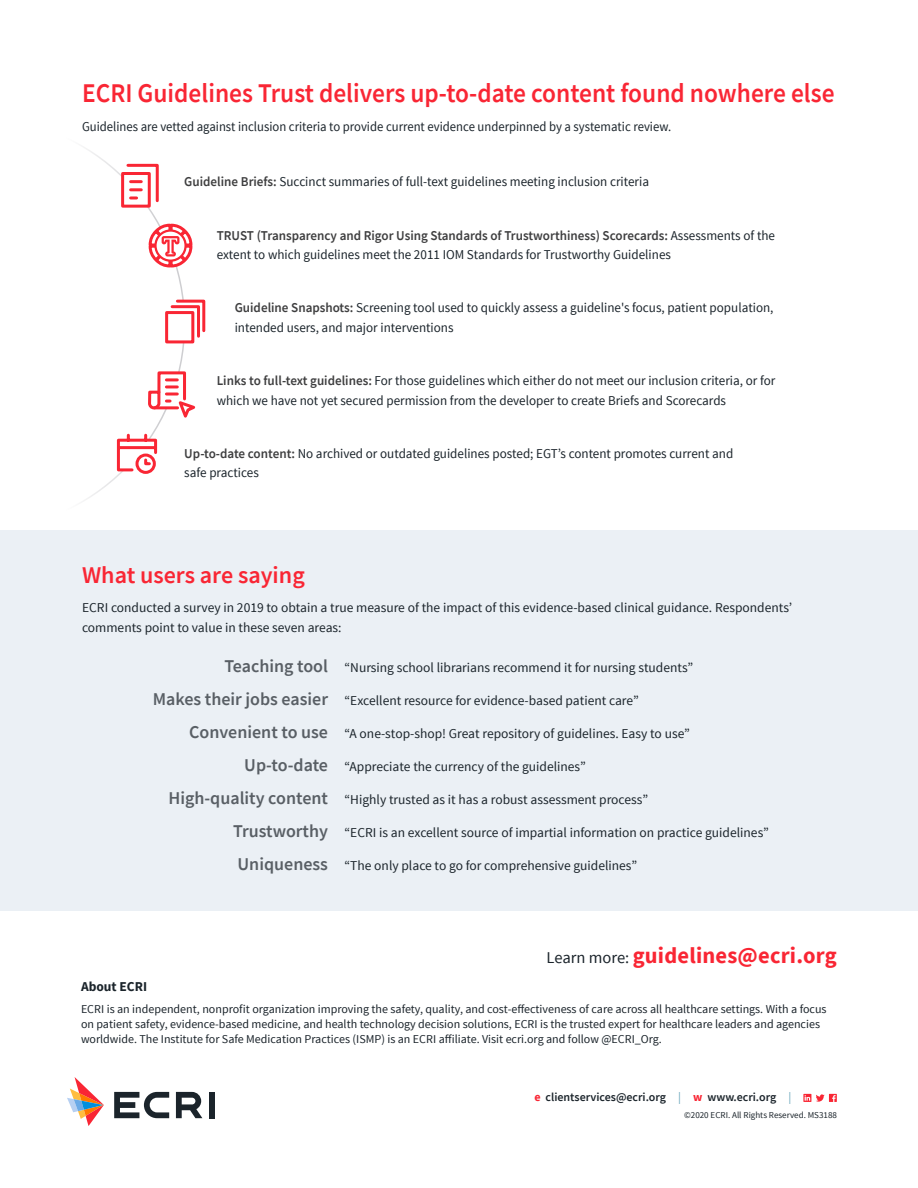
<style>
.page{position:relative;width:918px;height:1188px;background:#fff}
.page>*{position:absolute;margin:0;border:0;box-sizing:border-box;transform-origin:0 0}
.Subhead{font:600 27px "Source Sans Pro";color:#f92634;scale:.94 1}
.Subhead-2{font:600 24px "Source Sans Pro";color:#f92634}
.t1{font:700 22.5px "Source Sans Pro";letter-spacing:.01em;color:#f92634}
.Body{font:13.5px/19.5px "Source Sans Pro";color:#1b242b}
.Body-2{font:13.5px "Source Sans Pro";color:#1b242b;scale:.94 1}
.Body-3{font:700 13.5px "Source Sans Pro";color:#1b242b}
.t2{font:12px/15px "Source Sans Pro";color:#1b242b}
.t3{font:600 12px "Source Sans Pro";color:#1b242b}
.t4{font:9px "Source Sans Pro";color:#1b242b}
.s1{font-weight:600;color:#3e3e3f}
.s2{font-weight:600;font-size:18px;color:#595f65}
.s3{font-weight:400;font-size:16.5px;color:#1b242b}
.s4{font-weight:700;color:#f92634}
.s5{font-weight:400;color:#63a3b9}
</style>
<div class="page">
<div style="left:209px;top:1092px;width:5px;height:26px;background:#1b242b"></div>
<svg style="left:114px;top:1092px;width:55px;height:26px"></svg>
<svg style="left:176px;top:1092px;width:26px;height:26px"></svg>
<svg style="left:67px;top:1077px;width:37px;height:49px"></svg>
<svg style="left:803px;top:1094px;width:34px;height:8px"></svg>
<div style="left:0;top:530px;width:918px;height:380px;background:#ebf0f5"></div>
<svg style="left:120px;top:163px;width:39px;height:46px"></svg>
<svg style="left:116px;top:432px;width:42px;height:43px"></svg>
<svg style="left:148px;top:370px;width:48px;height:54px"></svg>
<svg style="left:148px;top:222px;width:45px;height:47px"></svg>
<svg style="left:170px;top:298px;width:36px;height:41px"></svg>
<div style="left:165px;top:311px;width:29px;height:32px;background:#fff;border:3px solid #f92634"></div>
<p class="Subhead" style="left:82px;top:76px;width:802px">ECRI Guidelines Trust delivers up-to-date content found nowhere else</p>
<p class="Body-2" style="left:82px;top:118px;width:628px">Guidelines are vetted against inclusion criteria to provide current evidence underpinned by a systematic review.</p>
<p class="Body" style="left:184px;top:172px;width:466px"><span class="s1">Guideline Briefs:</span> Succinct summaries of full-text guidelines meeting inclusion criteria</p>
<p class="Body" style="left:217px;top:226px;width:560px"><span class="s1">TRUST (Transparency and Rigor Using Standards of Trustworthiness) Scorecards:</span> Assessments of the extent to which guidelines meet the 2011 IOM Standards for Trustworthy Guidelines</p>
<p class="Body" style="left:235px;top:298px;width:540px"><span class="s1">Guideline Snapshots:</span> Screening tool used to quickly assess a guideline's focus, patient population, intended users, and major interventions</p>
<p class="Body" style="left:217px;top:371px;width:560px"><span class="s1">Links to full-text guidelines:</span> For those guidelines which either do not meet our inclusion criteria, or for which we have not yet secured permission from the developer to create Briefs and Scorecards</p>
<p class="Body" style="left:184px;top:444px;width:550px"><span class="s1">Up-to-date content:</span> No archived or outdated guidelines posted; EGT’s content promotes current and safe practices</p>
<p class="Subhead-2" style="left:82px;top:560px;width:224px">What users are saying</p>
<p class="Body" style="left:82px;top:598px;width:712px">ECRI conducted a survey in 2019 to obtain a true measure of the impact of this evidence-based clinical guidance. Respondents’ comments point to value in these seven areas:</p>
<p class="Body" style="left:224px;top:658px;width:470px"><span class="s2">Teaching tool</span> “Nursing school librarians recommend it for nursing students”</p>
<p class="Body" style="left:153px;top:691px;width:488px"><span class="s2">Makes their jobs easier</span> “Excellent resource for evidence-based patient care”</p>
<p class="Body" style="left:189px;top:724px;width:502px"><span class="s2">Convenient to use</span> “A one-stop-shop! Great repository of guidelines. Easy to use”</p>
<p class="Body" style="left:244px;top:757px;width:343px"><span class="s2">Up-to-date</span> “Appreciate the currency of the guidelines”</p>
<p class="Body" style="left:168px;top:790px;width:481px"><span class="s2">High-quality content</span> “Highly trusted as it has a robust assessment process”</p>
<p class="Body" style="left:233px;top:823px;width:537px"><span class="s2">Trustworthy</span> “ECRI is an excellent source of impartial information on practice guidelines”</p>
<p class="Body" style="left:237px;top:856px;width:401px"><span class="s2">Uniqueness</span> “The only place to go for comprehensive guidelines”</p>
<p class="t1" style="left:547px;top:940px;width:292px"><span class="s3">Learn more:</span> guidelines@ecri.org</p>
<p class="Body-3" style="left:81px;top:977px;width:68px">About ECRI</p>
<p class="t2" style="left:81px;top:1001px;width:747px">ECRI is an independent, nonprofit organization improving the safety, quality, and cost-effectiveness of care across all healthcare settings. With a focus on patient safety, evidence-based medicine, and health technology decision solutions, ECRI is the trusted expert for healthcare leaders and agencies worldwide. The Institute for Safe Medication Practices (ISMP) is an ECRI affiliate. Visit ecri.org and follow @ECRI_Org.</p>
<p class="t3" style="left:534px;top:1089px;width:258px"><span class="s4">e</span> clientservices@ecri.org <span class="s5">|</span> <span class="s4">w</span> www.ecri.org <span class="s5">|</span></p>
<p class="t4" style="left:684px;top:1110px;width:154px">©2020 ECRI. All Rights Reserved. MS3188</p>
</div>
